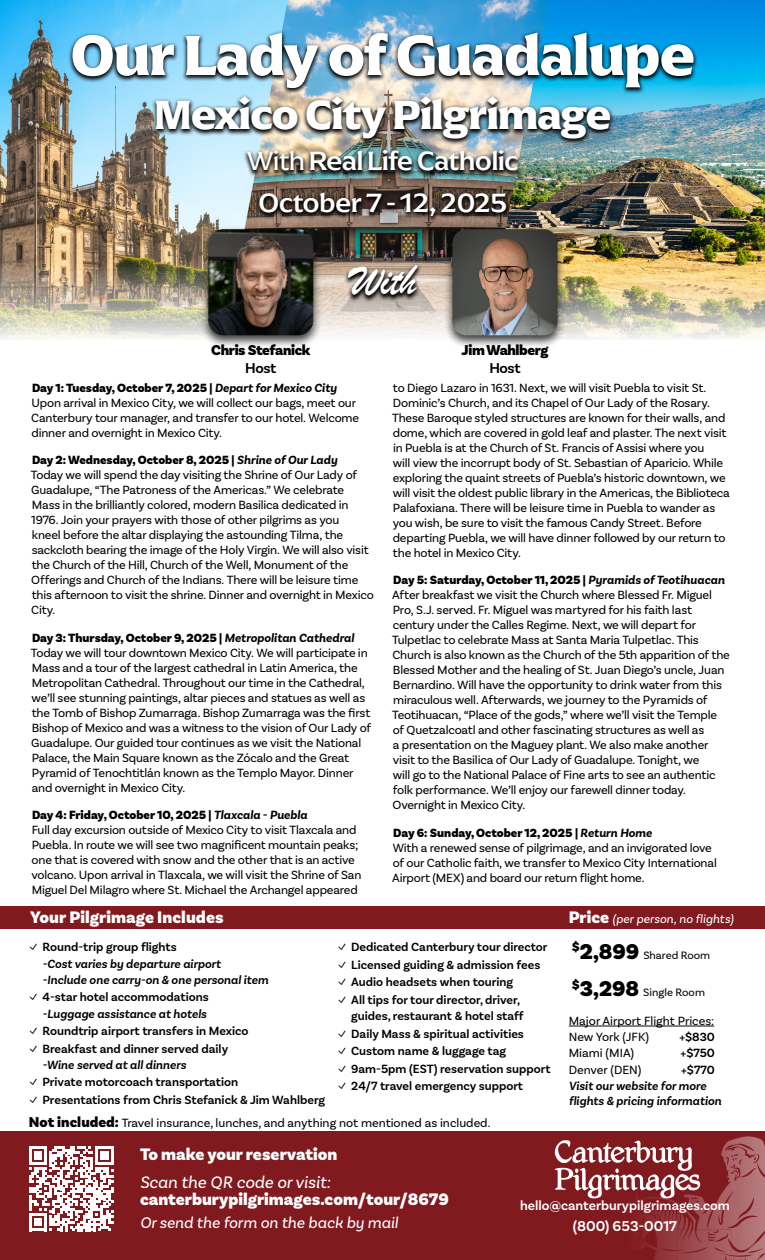
<style>
.page{position:relative;width:765px;height:1260px;background:#fff}
.page>*{position:absolute;margin:0;border:0;box-sizing:border-box;transform-origin:0 0}
.t1{font:700 58.75px "Arpona";letter-spacing:-.025em;color:#fff}
.t2{font:45px "Brush Script";color:#fff}
.t3{font:700 42.5px "Arpona";letter-spacing:-.025em;color:#fff}
.t4{font:500 27.5px/41.2px "Arpona";letter-spacing:-.025em;color:#fff;text-align:center}
.t5{font:900 17.5px "Basic Sans";color:#fff}
.t6{font:italic 17.5px "Basic Sans";color:#fff}
.t7{font:italic 16.25px "Basic Sans";color:#fff}
.t8{font:900 15px "Basic Sans";letter-spacing:-.025em;color:#000}
.t9{font:600 15px "Basic Sans";color:#fff}
.t10{font:600 15px "Basic Sans";letter-spacing:-.03em;color:#000}
.t11{font:600 13.75px "Basic Sans";color:#fff}
.t12{font:12.5px/15px "Basic Sans";letter-spacing:-.015em;color:#000}
.t13{font:600 12.5px/16.2px "Basic Sans";color:#000}
.t14{font:italic 600 12.5px/16.2px "Basic Sans";color:#000}
.t15{font:italic 12.5px "Basic Sans";letter-spacing:.01em;color:#fff}
.t16{font:11.25px "Basic Sans";color:#000}
.s1{font-weight:400}
.s2{font-weight:900}
.s3{font-weight:700;font-style:italic}
.s4{font-weight:900;font-style:normal;font-size:17.5px}
.s5{font-family:"Arpona";font-weight:400;font-style:normal}
.s6{font-style:normal}
.s7{font-family:"Arpona";font-weight:400}
.s8{font-style:italic}
.s9{font-weight:900;font-size:15px}
.s10{font-weight:900;font-size:22.5px}
</style>
<div class="page">
<img style="left:0;top:0;width:224px;height:339px">
<img style="left:549px;top:0;width:216px;height:339px">
<img style="left:224px;top:0;width:325px;height:338px">
<div style="left:0;top:1131px;width:765px;height:129px;background:#811a1f"></div>
<hr style="left:569px;top:1026px;width:145px;height:1px;background:#000">
<svg style="left:29px;top:1147px;width:85px;height:84px"></svg>
<div style="left:0;top:907px;width:765px;height:22px;background:#811a1f"></div>
<svg style="left:555px;top:1136px;width:210px;height:124px"></svg>
<div style="left:200px;top:226px;width:122px;height:123px;background:#000;opacity:.75"></div>
<img style="left:208px;top:303px;width:105px;height:32px">
<div style="left:444px;top:226px;width:122px;height:123px;background:#000;opacity:.75"></div>
<img style="left:453px;top:303px;width:105px;height:32px">
<img style="left:68px;top:30px;width:631px;height:273px">
<h1 class="t1" style="left:71px;top:18px;width:626px">Our Lady of Guadalupe</h1>
<h3 class="t3" style="left:154px;top:88px;width:459px">Mexico City Pilgrimage</h3>
<h3 class="t4" style="left:247px;top:140px;width:273px"><span class="s1">With</span> Real Life Catholic<br>October 7 - 12, 2025</h3>
<p class="t8" style="left:211px;top:341px;width:101px">Chris Stefanick</p>
<p class="t10" style="left:245px;top:359px;width:33px">Host</p>
<h2 class="t2" style="left:350px;top:253px;width:68px">With</h2>
<p class="t8" style="left:462px;top:341px;width:88px">Jim Wahlberg</p>
<p class="t10" style="left:489px;top:359px;width:33px">Host</p>
<p class="t12" style="left:31px;top:380px;width:329px"><span class="s2">Day 1: Tuesday, October 7, 2025 |</span> <span class="s3">Depart for Mexico City </span>Upon arrival in Mexico City, we will collect our bags, meet our Canterbury tour manager, and transfer to our hotel. Welcome dinner and overnight in Mexico City.</p>
<p class="t12" style="left:31px;top:453px;width:345px"><span class="s2">Day 2: Wednesday, October 8, 2025 |</span> <span class="s3">Shrine of Our Lady<br></span>Today we will spend the day visiting the Shrine of Our Lady of Guadalupe, “The Patroness of the Americas.” We celebrate Mass in the brilliantly colored, modern Basilica dedicated in 1976. Join your prayers with those of other pilgrims as you<br>kneel before the altar displaying the astounding Tilma, the sackcloth bearing the image of the Holy Virgin. We will also visit the Church of the Hill, Church of the Well, Monument of the Offerings and Church of the Indians. There will be leisure time this afternoon to visit the shrine. Dinner and overnight in Mexico City.</p>
<p class="t12" style="left:31px;top:630px;width:342px"><span class="s2">Day 3: Thursday, October 9, 2025 |</span> <span class="s3">Metropolitan Cathedral </span>Today we will tour downtown Mexico City. We will participate in Mass and a tour of the largest cathedral in Latin America, the Metropolitan Cathedral. Throughout our time in the Cathedral, we’ll see stunning paintings, altar pieces and statues as well as the Tomb of Bishop Zumarraga. Bishop Zumarraga was the first Bishop of Mexico and was a witness to the vision of Our Lady of Guadalupe. Our guided tour continues as we visit the National Palace, the Main Square known as the Zócalo and the Great Pyramid of Tenochtitlán known as the Templo Mayor. Dinner and overnight in Mexico City.</p>
<p class="t12" style="left:31px;top:808px;width:332px"><span class="s2">Day 4: Friday, October 10, 2025 |</span> <span class="s3">Tlaxcala - Puebla<br></span>Full day excursion outside of Mexico City to visit Tlaxcala and Puebla. In route we will see two magnificent mountain peaks; one that is covered with snow and the other that is an active volcano. Upon arrival in Tlaxcala, we will visit the Shrine of San Miguel Del Milagro where St. Michael the Archangel appeared</p>
<p class="t12" style="left:392px;top:380px;width:339px">to Diego Lazaro in 1631. Next, we will visit Puebla to visit St.<br>Dominic’s Church, and its Chapel of Our Lady of the Rosary.<br>These Baroque styled structures are known for their walls, and dome, which are covered in gold leaf and plaster. The next visit in Puebla is at the Church of St. Francis of Assisi where you<br>will view the incorrupt body of St. Sebastian of Aparicio. While exploring the quaint streets of Puebla’s historic downtown, we will visit the oldest public library in the Americas, the Biblioteca Palafoxiana. There will be leisure time in Puebla to wander as you wish, be sure to visit the famous Candy Street. Before departing Puebla, we will have dinner followed by our return to the hotel in Mexico City.</p>
<p class="t12" style="left:392px;top:573px;width:339px"><span class="s2">Day 5: Saturday, October 11, 2025 |</span> <span class="s3">Pyramids of Teotihuacan </span>After breakfast we visit the Church where Blessed Fr. Miguel Pro, S.J. served. Fr. Miguel was martyred for his faith last century under the Calles Regime. Next, we will depart for Tulpetlac to celebrate Mass at Santa Maria Tulpetlac. This Church is also known as the Church of the 5th apparition of the Blessed Mother and the healing of St. Juan Diego’s uncle, Juan Bernardino. Will have the opportunity to drink water from this miraculous well. Afterwards, we journey to the Pyramids of Teotihuacan, “Place of the gods,” where we’ll visit the Temple of Quetzalcoatl and other fascinating structures as well as<br>a presentation on the Maguey plant. We also make another visit to the Basilica of Our Lady of Guadalupe. Tonight, we<br>will go to the National Palace of Fine arts to see an authentic folk performance. We’ll enjoy our farewell dinner today.<br>Overnight in Mexico City.</p>
<p class="t12" style="left:392px;top:825px;width:326px"><span class="s2">Day 6: Sunday, October 12, 2025 |</span> <span class="s3">Return Home<br></span>With a renewed sense of pilgrimage, and an invigorated love of our Catholic faith, we transfer to Mexico City International Airport (MEX) and board our return flight home.</p>
<h3 class="t5" style="left:30px;top:907px;width:195px">Your Pilgrimage Includes</h3>
<p class="t15" style="left:569px;top:911px;width:166px"><span class="s4">Price</span> (per person, no flights)</p>
<p class="t14" style="left:42px;top:939px;width:228px;text-indent:-14px"><span class="s5">✓</span> <span class="s6">Round-trip group flights<br></span>-Cost varies by departure airport<br>-Include one carry-on &amp; one personal item</p>
<p class="t14" style="left:29px;top:989px;width:182px;text-align:right"><span class="s5">✓</span> <span class="s6">4-star hotel accommodations </span>-Luggage assistance at hotels</p>
<p class="t13" style="left:29px;top:1023px;width:221px"><span class="s7">✓</span> Roundtrip airport transfers in Mexico</p>
<p class="t13" style="left:42px;top:1040px;width:187px;text-indent:-14px"><span class="s7">✓</span> Breakfast and dinner served daily <span class="s8">-Wine served at all dinners</span></p>
<p class="t13" style="left:29px;top:1074px;width:211px"><span class="s7">✓</span> Private motorcoach transportation</p>
<p class="t13" style="left:29px;top:1092px;width:298px"><span class="s7">✓</span> Presentations from Chris Stefanick &amp; Jim Wahlberg</p>
<p class="t13" style="left:337px;top:939px;width:212px"><span class="s7">✓</span> Dedicated Canterbury tour director</p>
<p class="t13" style="left:337px;top:957px;width:204px"><span class="s7">✓</span> Licensed guiding &amp; admission fees</p>
<p class="t13" style="left:337px;top:974px;width:177px"><span class="s7">✓</span> Audio headsets when touring</p>
<p class="t13" style="left:337px;top:992px;width:188px;text-align:right"><span class="s7">✓</span> All tips for tour director, driver, guides, restaurant &amp; hotel staff</p>
<p class="t13" style="left:337px;top:1025px;width:188px"><span class="s7">✓</span> Daily Mass &amp; spiritual activities</p>
<p class="t13" style="left:338px;top:1043px;width:170px"><span class="s7">✓</span> Custom name &amp; luggage tag</p>
<p class="t13" style="left:338px;top:1060px;width:215px"><span class="s7">✓</span> 9am-5pm (EST) reservation support</p>
<p class="t13" style="left:338px;top:1078px;width:187px"><span class="s7">✓</span> 24/7 travel emergency support</p>
<p class="t12" style="left:29px;top:1115px;width:463px"><span class="s9">Not included:</span> Travel insurance, lunches, and anything not mentioned as included.</p>
<h3 class="t5" style="left:140px;top:1143px;width:199px">To make your reservation</h3>
<p class="t16" style="left:572px;top:948px;width:140px"><sup>$</sup><span class="s10">2,899</span> Shared Room</p>
<p class="t16" style="left:572px;top:986px;width:135px"><sup>$</sup><span class="s10">3,298</span> Single Room</p>
<p class="t12" style="left:569px;top:1012px;width:147px;line-height:16.2px">Major Airport Flight Prices:<br>New York (JFK)<br>Miami (MIA)<br>Denver (DEN)</p>
<p class="t14" style="left:569px;top:1078px;width:154px;line-height:15px">Visit our website for more flights &amp; pricing information</p>
<p class="t13" style="left:679px;top:1029px;width:37px;text-align:justify">+$830 +$750 +$770</p>
<h3 class="t6" style="left:140px;top:1171px;width:192px">Scan the QR code or visit:</h3>
<h3 class="t5" style="left:140px;top:1188px;width:310px">canterburypilgrimages.com/tour/8679</h3>
<h3 class="t7" style="left:140px;top:1212px;width:260px">Or send the form on the back by mail</h3>
<p class="t11" style="left:520px;top:1197px;width:211px">hello@canterburypilgrimages.com</p>
<p class="t9" style="left:573px;top:1217px;width:106px">(800) 653-0017</p>
</div>
